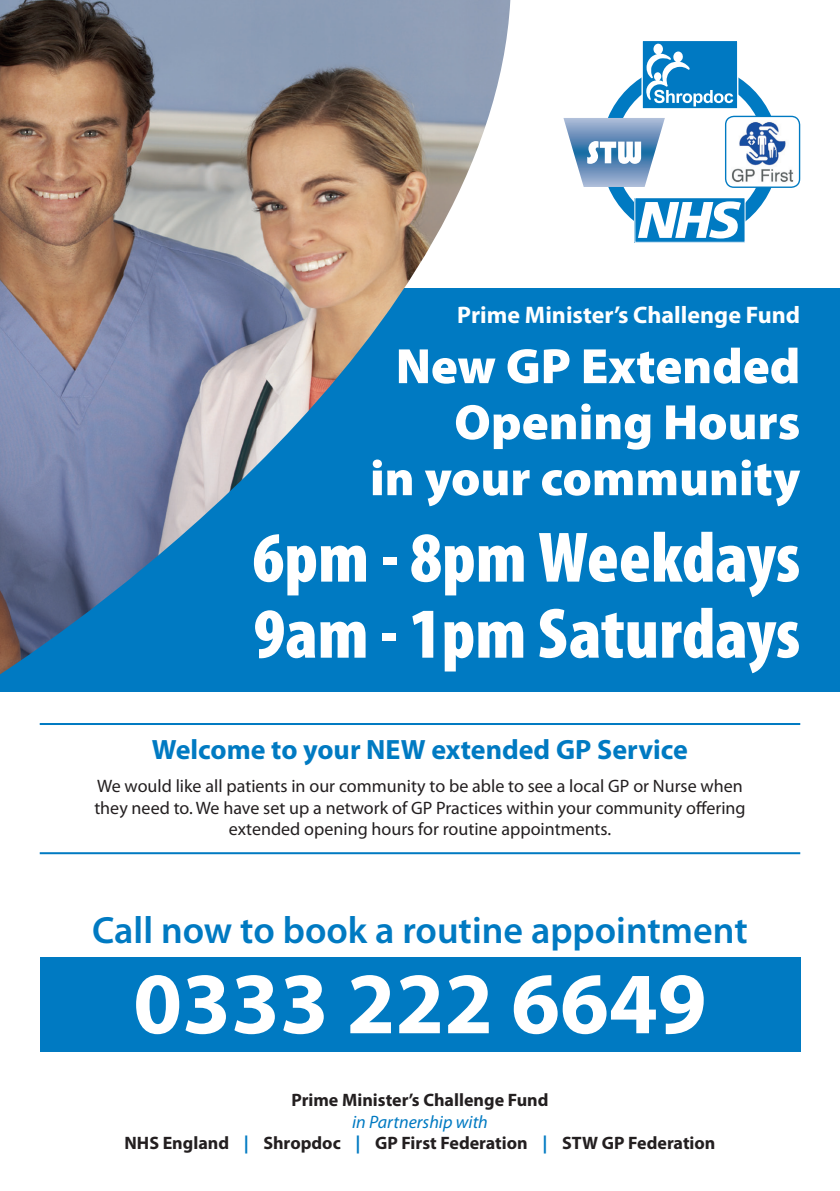
<style>
.page{position:relative;width:840px;height:1191px;background:#fff}
.page>*{position:absolute;margin:0;border:0;box-sizing:border-box;transform-origin:0 0}
.t1{font:700 88px "Myriad Pro";color:#fff}
.t2{font:900 condensed 72px/76px "Myriad Pro";color:#fff}
.t3{font:900 50px/56px "Myriad Pro";color:#fff;text-align:right}
.t4{font:600 38px "Myriad Pro";color:#007ac2}
.t5{font:700 28px "Myriad Pro";color:#007ac2}
.t6{font:700 24px "Myriad Pro";color:#fff}
.t7{font:18px/21.6px "Myriad Pro";color:#231f20;text-align:center}
.t8{font:700 18px/21.6px "Myriad Pro";color:#231f20;text-align:center}
.s1{font-weight:400;font-style:italic;color:#007ac2}
.s2{color:#007ac2}
</style>
<div class="page">
<div style="left:0;top:288px;width:839px;height:404px;background:#007ac2"></div>
<div style="left:40px;top:957px;width:759px;height:94px;background:#007ac2"></div>
<div style="left:641px;top:40px;width:96px;height:69px;background:#0079c2"></div>
<svg style="left:646px;top:44px;width:86px;height:62px"></svg>
<div style="left:641px;top:40px;width:97px;height:69px;border:1px solid #fff"></div>
<div style="left:634px;top:198px;width:110px;height:44px;background:#007ac2"></div>
<svg style="left:638px;top:201px;width:102px;height:37px"></svg>
<div style="left:634px;top:197px;width:111px;height:46px;border:1px solid #fff"></div>
<svg style="left:563px;top:118px;width:101px;height:69px"></svg>
<img style="left:731px;top:121px;width:62px;height:61px">
<div style="left:724px;top:116px;width:75px;height:72px;border:1px solid #007ac2;border-radius:8px"></div>
<hr style="left:40px;top:723px;width:759px;height:2px;background:#007ac2">
<hr style="left:40px;top:852px;width:759px;height:2px;background:#007ac2">
<img style="left:0;top:0;width:510px;height:674px">
<h3 class="t6" style="left:457px;top:299px;width:344px">Prime Minister’s Challenge Fund</h3>
<h3 class="t3" style="left:370px;top:336px;width:431px">New GP Extended<br>Opening Hours<br>in your community</h3>
<h2 class="t2" style="left:252px;top:517px;width:549px">6pm - 8pm Weekdays<br>9am - 1pm Saturdays</h2>
<h3 class="t5" style="left:152px;top:731px;width:537px">Welcome to your NEW extended GP Service</h3>
<p class="t7" style="left:94px;top:775px;width:652px">We would like all patients in our community to be able to see a local GP or Nurse when they need to. We have set up a network of GP Practices within your community offering extended opening hours for routine appointments.</p>
<h3 class="t4" style="left:92px;top:906px;width:656px">Call now to book a routine appointment</h3>
<h1 class="t1" style="left:133px;top:946px;width:574px">0333 222 6649</h1>
<p class="t8" style="left:291px;top:1088px;width:258px">Prime Minister’s Challenge Fund</p>
<p class="t8" style="left:124px;top:1110px;width:592px"><span class="s1">in Partnership with<br></span>NHS England <span class="s2">|</span> Shropdoc <span class="s2">|</span> GP First Federation <span class="s2">|</span> STW GP Federation</p>
</div>
